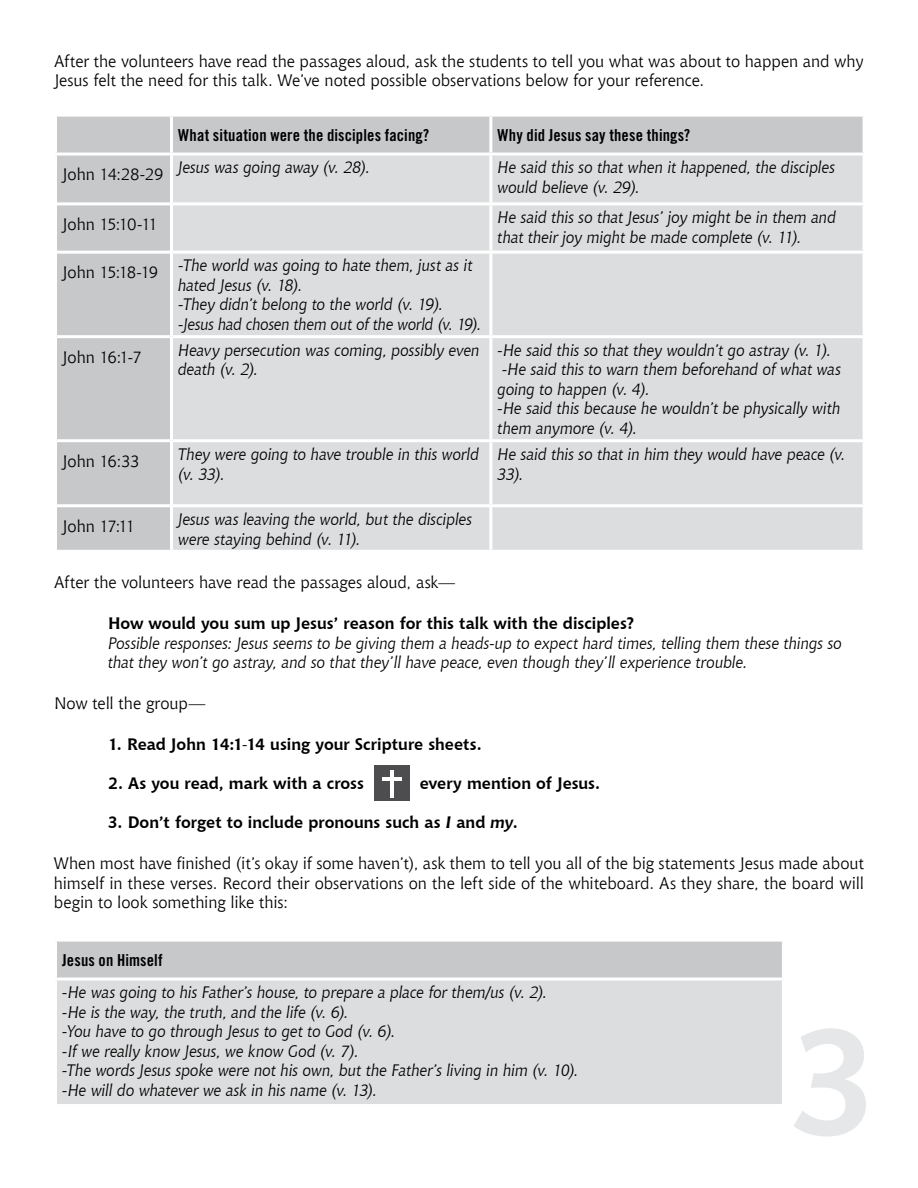
<style>
.page{position:relative;width:918px;height:1188px;background:#fff}
.page>*{position:absolute;margin:0;border:0;box-sizing:border-box;transform-origin:0 0}
.t1{font:700 150px "Chianti BT";color:#e6e7e8}
.t2{font:italic 16.5px/19.5px "Chianti BT";letter-spacing:-.005em;color:#000}
.t3{font:16.5px/19.5px "Chianti BT";letter-spacing:-.005em;color:#000}
.t4{font:700 16.5px "Chianti BT";color:#000}
.t5{font:16.5px "Trade Gothic LT Std Bd Cn 20";letter-spacing:.01em;color:#000}
.t6{font:16.5px "Chianti BT";letter-spacing:-.045em;color:#000}
.s1{font-style:normal}
.s2{font-weight:400}
.s3{font-style:italic}
</style>
<div class="page">
<div style="left:57px;top:117px;width:806px;height:433px;background:#c6c8ca"></div>
<div style="left:173px;top:156px;width:690px;height:394px;background:#dcddde"></div>
<hr style="left:170px;top:117px;width:3px;height:36px;background:#fff">
<hr style="left:489px;top:117px;width:3px;height:36px;background:#fff">
<hr style="left:489px;top:156px;width:3px;height:46px;background:#fff">
<hr style="left:57px;top:202px;width:113px;height:3px;background:#fff">
<hr style="left:173px;top:202px;width:318px;height:3px;background:#fff">
<hr style="left:491px;top:202px;width:375px;height:3px;background:#fff">
<hr style="left:489px;top:205px;width:3px;height:46px;background:#fff">
<hr style="left:57px;top:251px;width:113px;height:3px;background:#fff">
<hr style="left:173px;top:251px;width:318px;height:3px;background:#fff">
<hr style="left:491px;top:251px;width:375px;height:3px;background:#fff">
<hr style="left:489px;top:254px;width:3px;height:81px;background:#fff">
<hr style="left:57px;top:335px;width:113px;height:3px;background:#fff">
<hr style="left:173px;top:335px;width:318px;height:3px;background:#fff">
<hr style="left:491px;top:335px;width:375px;height:3px;background:#fff">
<hr style="left:489px;top:338px;width:3px;height:101px;background:#fff">
<hr style="left:57px;top:439px;width:113px;height:3px;background:#fff">
<hr style="left:173px;top:439px;width:318px;height:3px;background:#fff">
<hr style="left:491px;top:439px;width:375px;height:3px;background:#fff">
<hr style="left:489px;top:442px;width:3px;height:62px;background:#fff">
<hr style="left:57px;top:504px;width:113px;height:3px;background:#fff">
<hr style="left:173px;top:504px;width:318px;height:3px;background:#fff">
<hr style="left:491px;top:504px;width:375px;height:3px;background:#fff">
<hr style="left:489px;top:507px;width:3px;height:43px;background:#fff">
<hr style="left:173px;top:153px;width:318px;height:3px;background:#fff">
<hr style="left:491px;top:153px;width:375px;height:3px;background:#fff">
<hr style="left:54px;top:153px;width:119px;height:3px;background:#fff">
<hr style="left:170px;top:156px;width:3px;height:48px;background:#fff">
<hr style="left:170px;top:204px;width:3px;height:48px;background:#fff">
<hr style="left:170px;top:252px;width:3px;height:85px;background:#fff">
<hr style="left:170px;top:337px;width:3px;height:104px;background:#fff">
<hr style="left:170px;top:441px;width:3px;height:65px;background:#fff">
<hr style="left:170px;top:506px;width:3px;height:44px;background:#fff">
<div style="left:374px;top:766px;width:36px;height:35px;background:#4d4d4f"></div>
<hr style="left:391px;top:770px;width:3px;height:28px;background:#fff">
<hr style="left:382px;top:777px;width:20px;height:4px;background:#fff">
<div style="left:56px;top:940px;width:727px;height:39px;background:#c6c8ca"></div>
<div style="left:56px;top:979px;width:727px;height:127px;background:#dcddde"></div>
<hr style="left:54px;top:980px;width:3px;height:124px;background:#fff">
<hr style="left:782px;top:980px;width:3px;height:124px;background:#fff">
<hr style="left:54px;top:1104px;width:731px;height:3px;background:#fff">
<hr style="left:54px;top:939px;width:731px;height:3px;background:#fff">
<hr style="left:54px;top:942px;width:3px;height:36px;background:#fff">
<hr style="left:782px;top:942px;width:3px;height:36px;background:#fff">
<hr style="left:54px;top:978px;width:731px;height:3px;background:#fff">
<p class="t3" style="left:54px;top:51px;width:811px">After the volunteers have read the passages aloud, ask the students to tell you what was about to happen and why<br>Jesus felt the need for this talk. We’ve noted possible observations below for your reference.</p>
<p class="t5" style="left:178px;top:125px;width:252px">What situation were the disciples facing?</p>
<p class="t5" style="left:498px;top:125px;width:194px">Why did Jesus say these things?</p>
<p class="t2" style="left:62px;top:158px;width:309px"><span class="s1">John 14:28-29</span> Jesus was going away (v. 28).</p>
<p class="t2" style="left:498px;top:158px;width:339px">He said this so that when it happened, the disciples would believe (v. 29).</p>
<p class="t6" style="left:62px;top:214px;width:97px">John 15:10-11</p>
<p class="t2" style="left:498px;top:208px;width:340px">He said this so that Jesus’ joy might be in them and that their joy might be made complete (v. 11).</p>
<p class="t2" style="left:178px;top:256px;width:305px;text-indent:-116px"><span class="s1">John 15:18-19 -</span>The world was going to hate them, just as it hated Jesus (v. 18).<br><span class="s1">-</span>They didn’t belong to the world (v. 19). <span class="s1">-</span>Jesus had chosen them out of the world (v. 19).</p>
<p class="t3" style="left:62px;top:347px;width:81px">John 16:1-7</p>
<p class="t2" style="left:178px;top:340px;width:303px">Heavy persecution was coming, possibly even death (v. 2).</p>
<p class="t2" style="left:498px;top:340px;width:345px">-He said this so that they wouldn’t go astray (v. 1). -He said this to warn them beforehand of what was going to happen (v. 4).<br>-He said this because he wouldn’t be physically with them anymore (v. 4).</p>
<p class="t3" style="left:62px;top:451px;width:79px">John 16:33</p>
<p class="t2" style="left:178px;top:444px;width:303px">They were going to have trouble in this world (v. 33).</p>
<p class="t2" style="left:498px;top:444px;width:350px">He said this so that in him they would have peace (v.<br>33).</p>
<p class="t3" style="left:62px;top:516px;width:75px">John 17:11</p>
<p class="t2" style="left:178px;top:509px;width:296px">Jesus was leaving the world, but the disciples were staying behind (v. 11).</p>
<p class="t3" style="left:54px;top:572px;width:402px">After the volunteers have read the passages aloud, ask—</p>
<p class="t4" style="left:108px;top:613px;width:528px">How would you sum up Jesus’ reason for this talk with the disciples?</p>
<p class="t2" style="left:108px;top:633px;width:736px">Possible responses: Jesus seems to be giving them a heads-up to expect hard times, telling them these things so that they won’t go astray, and so that they’ll have peace, even though they’ll experience trouble.</p>
<p class="t3" style="left:54px;top:693px;width:153px">Now tell the group—</p>
<p class="t4" style="left:108px;top:734px;width:375px">1. Read John 14:1<span class="s2">-</span>14 using your Scripture sheets.</p>
<p class="t4" style="left:108px;top:773px;width:258px">2. As you read, mark with a cross</p>
<p class="t4" style="left:420px;top:773px;width:182px">every mention of Jesus.</p>
<p class="t4" style="left:108px;top:812px;width:411px">3. Don’t forget to include pronouns such as <span class="s3">I</span> and <span class="s3">my</span>.</p>
<p class="t3" style="left:54px;top:854px;width:812px;text-align:justify">When most have finished (it’s okay if some haven’t), ask them to tell you all of the big statements Jesus made about himself in these verses. Record their observations on the left side of the whiteboard. As they share, the board will begin to look something like this:</p>
<p class="t5" style="left:62px;top:950px;width:102px">Jesus on Himself</p>
<p class="t2" style="left:62px;top:983px;width:518px">-He was going to his Father’s house, to prepare a place for them/us (v. 2).<br>-He is the way, the truth, and the life (v. 6).<br>-You have to go through Jesus to get to God (v. 6).<br>-If we really know Jesus, we know God (v. 7).<br>-The words Jesus spoke were not his own, but the Father’s living in him (v. 10). -He will do whatever we ask in his name (v. 13).</p>
<h1 class="t1" style="left:787px;top:990px;width:93px">3</h1>
</div>
